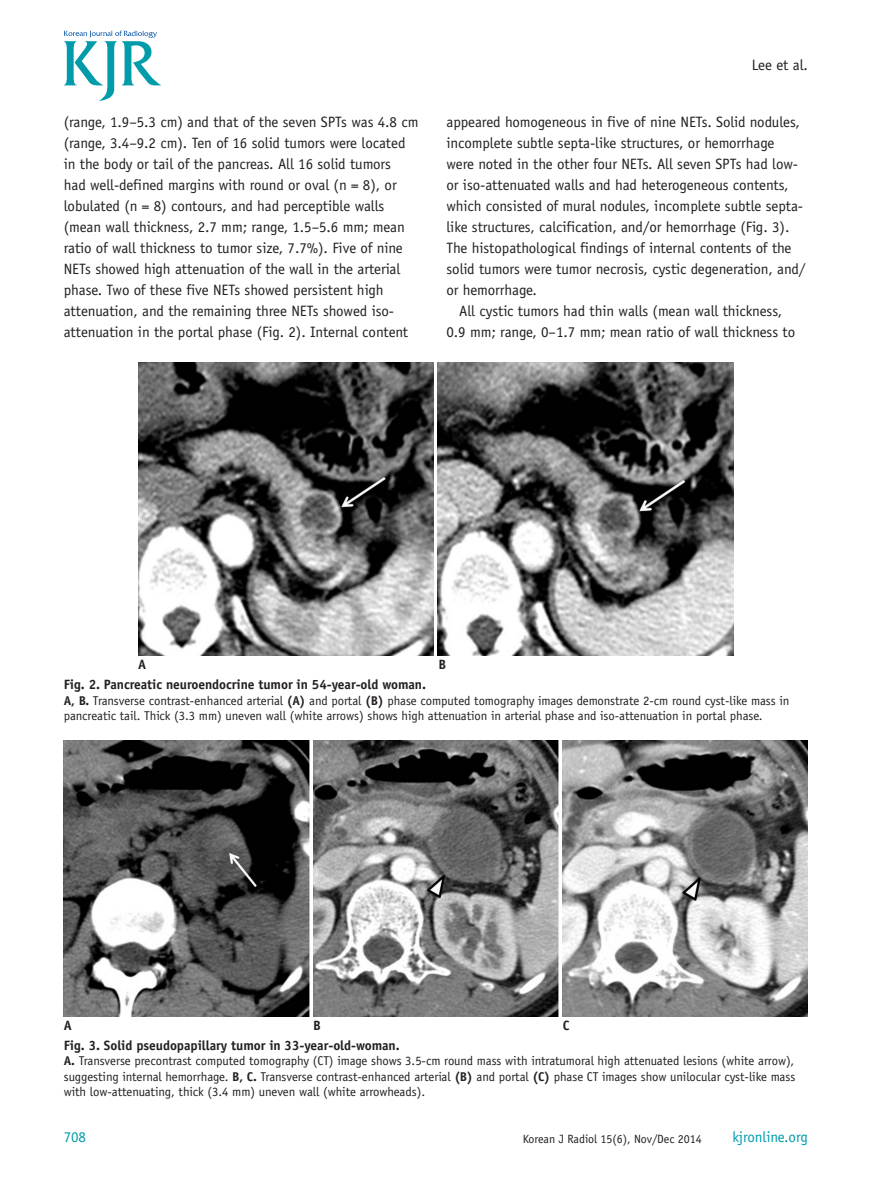
<style>
.page{position:relative;width:893px;height:1191px;background:#fff}
.page>*{position:absolute;margin:0;border:0;box-sizing:border-box;transform-origin:0 0}
.본문{font:15px/21px "Officina Sans Std";letter-spacing:-.005em;color:#231f20}
.t1{font:15px "Officina Sans Std";letter-spacing:-.005em;color:#009caa}
.그림제목{font:700 13.5px "Officina Sans Std";letter-spacing:-.005em;color:#231f20}
.그림제목1{font:12.75px/15.3px "Officina Sans Std";letter-spacing:-.005em;color:#231f20}
.t2{font:12px "Officina Sans Std";letter-spacing:-.005em;color:#231f20}
.s1{font-weight:700}
</style>
<div class="page">
<svg style="left:64px;top:31px;width:97px;height:70px"></svg>
<img style="left:138px;top:362px;width:296px;height:294px">
<img style="left:438px;top:362px;width:295px;height:294px">
<img style="left:64px;top:741px;width:245px;height:275px">
<img style="left:313px;top:741px;width:245px;height:275px">
<img style="left:563px;top:741px;width:245px;height:275px">
<p class="본문" style="left:752px;top:54px;width:58px">Lee et al.</p>
<p class="본문" style="left:64px;top:112px;width:356px">(range, 1.9–5.3 cm) and that of the seven SPTs was 4.8 cm (range, 3.4–9.2 cm). Ten of 16 solid tumors were located in the body or tail of the pancreas. All 16 solid tumors<br>had well-defined margins with round or oval (n = 8), or lobulated (n = 8) contours, and had perceptible walls (mean wall thickness, 2.7 mm; range, 1.5–5.6 mm; mean ratio of wall thickness to tumor size, 7.7%). Five of nine NETs showed high attenuation of the wall in the arterial phase. Two of these five NETs showed persistent high attenuation, and the remaining three NETs showed iso&shy;attenuation in the portal phase (Fig. 2). Internal content</p>
<p class="본문" style="left:446px;top:112px;width:361px">appeared homogeneous in five of nine NETs. Solid nodules, incomplete subtle septa-like structures, or hemorrhage were noted in the other four NETs. All seven SPTs had low&shy;or iso-attenuated walls and had heterogeneous contents, which consisted of mural nodules, incomplete subtle septa&shy;like structures, calcification, and/or hemorrhage (Fig. 3).<br>The histopathological findings of internal contents of the solid tumors were tumor necrosis, cystic degeneration, and/ or hemorrhage.</p>
<p class="본문" style="left:446px;top:301px;width:350px;text-align:center">All cystic tumors had thin walls (mean wall thickness,<br>0.9 mm; range, 0–1.7 mm; mean ratio of wall thickness to</p>
<p class="그림제목" style="left:138px;top:656px;width:10px">A</p>
<p class="그림제목" style="left:438px;top:656px;width:9px">B</p>
<p class="그림제목" style="left:64px;top:676px;width:364px">Fig. 2. Pancreatic neuroendocrine tumor in 54-year-old woman.</p>
<p class="그림제목1" style="left:64px;top:692px;width:727px"><span class="s1">A, B.</span> Transverse contrast-enhanced arterial <span class="s1">(A)</span> and portal <span class="s1">(B)</span> phase computed tomography images demonstrate 2-cm round cyst-like mass in pancreatic tail. Thick (3.3 mm) uneven wall (white arrows) shows high attenuation in arterial phase and iso-attenuation in portal phase.</p>
<p class="그림제목" style="left:64px;top:1017px;width:10px">A</p>
<p class="그림제목" style="left:313px;top:1017px;width:9px">B</p>
<p class="그림제목" style="left:563px;top:1017px;width:8px">C</p>
<p class="그림제목" style="left:64px;top:1036px;width:337px">Fig. 3. Solid pseudopapillary tumor in 33-year-old-woman.</p>
<p class="그림제목1" style="left:64px;top:1053px;width:733px;text-align:justify"><span class="s1">A.</span> Transverse precontrast computed tomography (CT) image shows 3.5-cm round mass with intratumoral high attenuated lesions (white arrow), suggesting internal hemorrhage. <span class="s1">B, C.</span> Transverse contrast-enhanced arterial <span class="s1">(B)</span> and portal <span class="s1">(C)</span> phase CT images show unilocular cyst-like mass with low-attenuating, thick (3.4 mm) uneven wall (white arrowheads).</p>
<p class="t1" style="left:64px;top:1128px;width:24px">708</p>
<p class="t2" style="left:523px;top:1132px;width:181px">Korean J Radiol 15(6), Nov/Dec 2014</p>
<p class="t1" style="left:732px;top:1128px;width:77px">kjronline.org</p>
</div>
